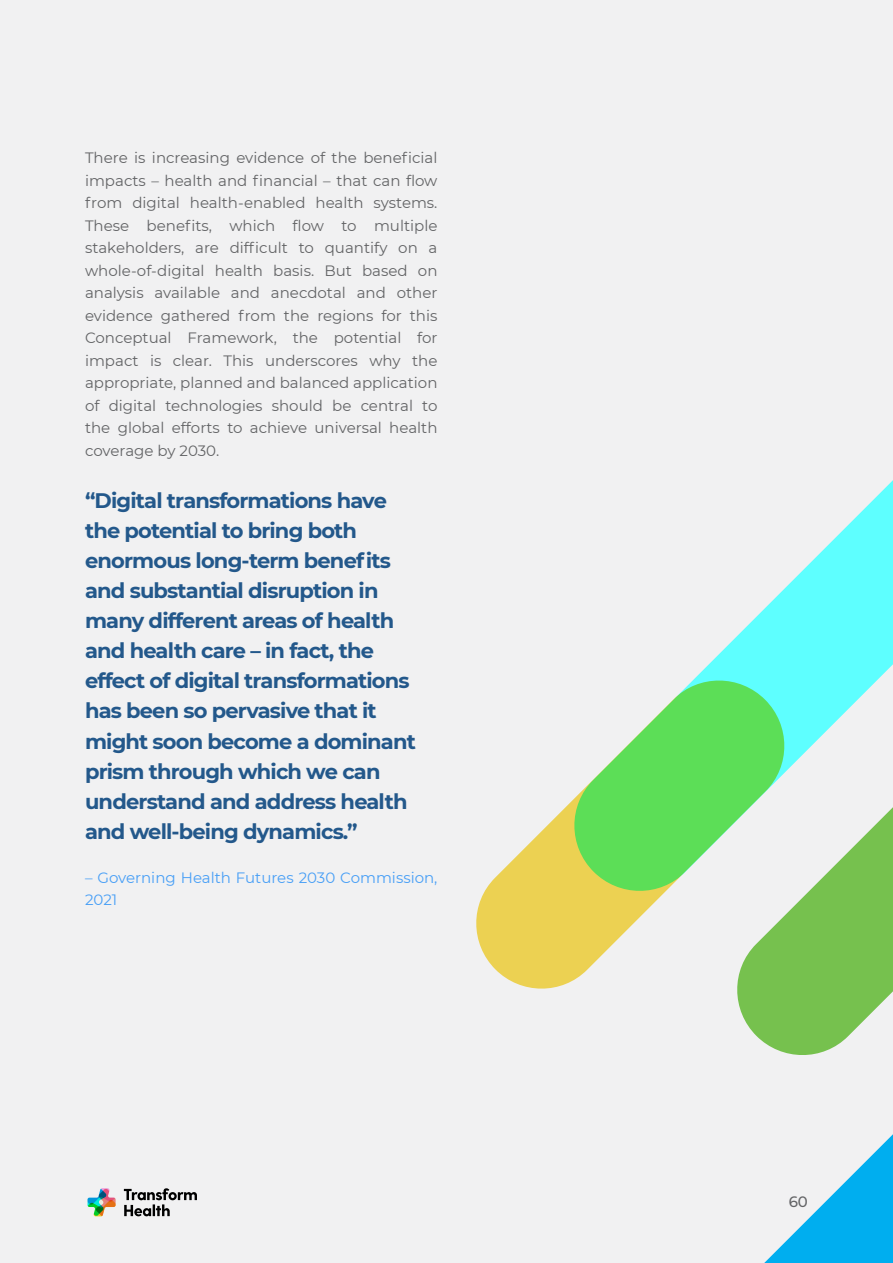
<style>
.page{position:relative;width:893px;height:1263px;background:#f1f1f2}
.page>*{position:absolute;margin:0;border:0;box-sizing:border-box;transform-origin:0 0}
.t1{font:700 21px/30px "Montserrat";letter-spacing:-.04em;color:#23588b}
.t2{font:15px/22.5px "Montserrat";color:#636466;text-align:justify}
.t3{font:15px/22.5px "Montserrat";color:#489ff6}
.t4{font:500 15px "Montserrat";color:#636466}
</style>
<div class="page">
<svg style="left:731px;top:480px;width:162px;height:408px"></svg>
<svg style="left:737px;top:888px;width:156px;height:375px"></svg>
<svg style="left:476px;top:674px;width:315px;height:321px"></svg>
<svg style="left:124px;top:1188px;width:73px;height:28px"></svg>
<svg style="left:88px;top:1188px;width:28px;height:28px"></svg>
<p class="t2" style="left:85px;top:146px;width:354px">There is increasing evidence of the beneficial impacts – health and financial – that can flow from digital health-enabled health systems.<br>These benefits, which flow to multiple stakeholders, are difficult to quantify on a whole-of-digital health basis. But based on analysis available and anecdotal and other evidence gathered from the regions for this Conceptual Framework, the potential for impact is clear. This underscores why the appropriate, planned and balanced application of digital technologies should be central to the global efforts to achieve universal health coverage by 2030.</p>
<p class="t1" style="left:85px;top:485px;width:332px">“Digital transformations have the potential to bring both enormous long-term benefits and substantial disruption in many different areas of health and health care – in fact, the effect of digital transformations has been so pervasive that it might soon become a dominant prism through which we can understand and address health and well-being dynamics.”</p>
<p class="t3" style="left:85px;top:865px;width:354px">– Governing Health Futures 2030 Commission,<br>2021</p>
<p class="t4" style="left:789px;top:1192px;width:21px">60</p>
</div>
